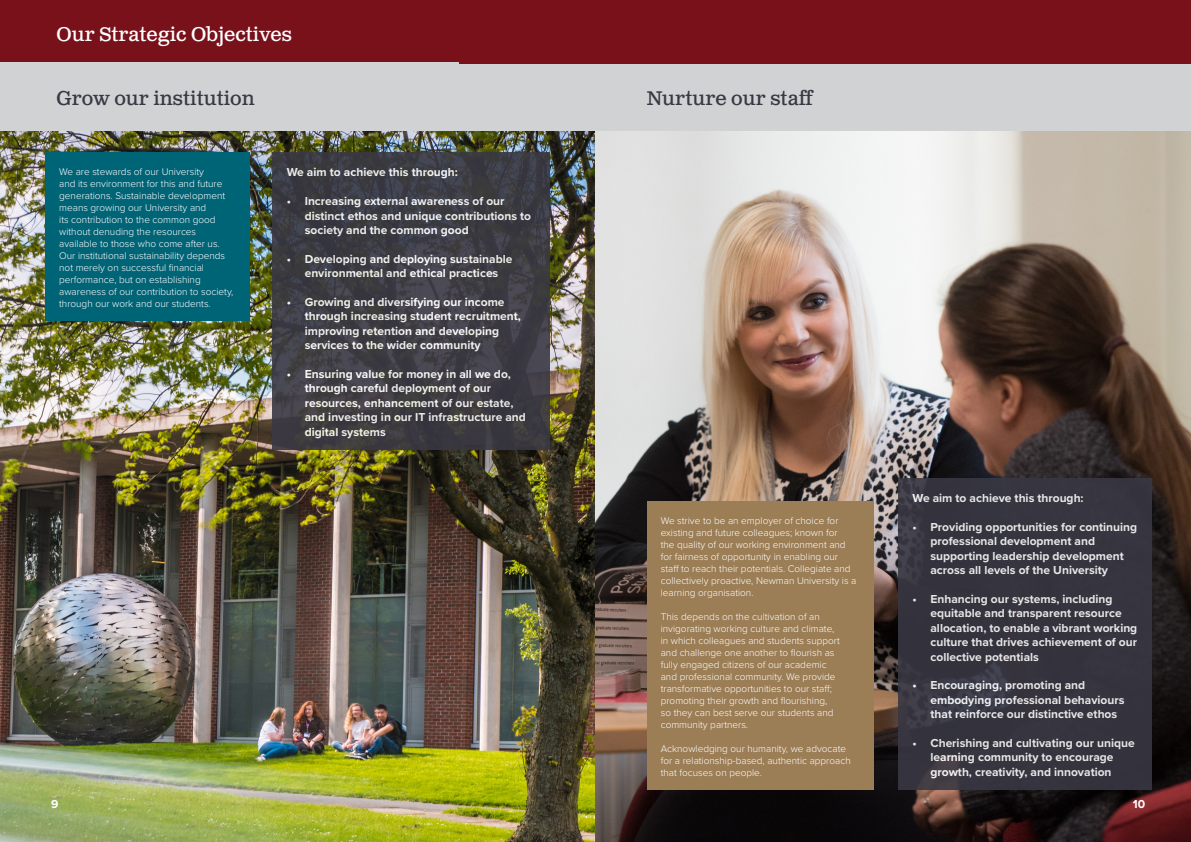
<style>
.page{position:relative;width:1191px;height:842px;background:#fff}
.page>*{position:absolute;margin:0;border:0;box-sizing:border-box;transform-origin:0 0}
.t1{font:19.7px "Clarendon Text Pro";color:#393843}
.t2{font:19.7px "Clarendon Text Pro";color:#fff}
.t3{font:700 12px/14.4px "Proxima Nova";color:#fff}
.t4{font:300 10px/12px "Proxima Nova";color:#fff}
</style>
<div class="page">
<img style="left:0;top:130px;width:595px;height:712px">
<div style="left:45px;top:153px;width:205px;height:168px;background:#006477"></div>
<svg style="left:272px;top:153px;width:277px;height:297px;background:#3e3d44"></svg>
<div style="left:0;top:0;width:1191px;height:63px;background:#79111b"></div>
<img style="left:595px;top:130px;width:596px;height:712px">
<div style="left:0;top:62px;width:1191px;height:68px;background:#d1d2d4"></div>
<div style="left:646px;top:502px;width:227px;height:288px;background:#9b7d56"></div>
<div style="left:898px;top:479px;width:253px;height:311px;background:#393843"></div>
<div style="left:459px;top:0;width:732px;height:63px;background:#79111b"></div>
<p class="t2" style="left:57px;top:22px;width:237px">Our Strategic Objectives</p>
<p class="t1" style="left:57px;top:86px;width:200px">Grow our institution</p>
<p class="t4" style="left:59px;top:165px;width:176px">We are stewards of our University<br>and its environment for this and future generations. Sustainable development means growing our University and<br>its contribution to the common good without denuding the resources available to those who come after us.<br>Our institutional sustainability depends not merely on successful financial performance, but on establishing awareness of our contribution to society, through our work and our students.</p>
<p class="t3" style="left:287px;top:165px;width:173px">We aim to achieve this through:</p>
<p class="t3" style="left:305px;top:194px;width:228px;text-indent:-18px">• Increasing external awareness of our distinct ethos and unique contributions to society and the common good</p>
<p class="t3" style="left:287px;top:251px;width:227px;text-align:center">• Developing and deploying sustainable environmental and ethical practices</p>
<p class="t3" style="left:305px;top:295px;width:218px;text-indent:-18px">• Growing and diversifying our income through increasing student recruitment, improving retention and developing services to the wider community</p>
<p class="t3" style="left:305px;top:367px;width:223px;text-indent:-18px">• Ensuring value for money in all we do, through careful deployment of our resources, enhancement of our estate, and investing in our IT infrastructure and digital systems</p>
<p class="t1" style="left:646px;top:87px;width:168px">Nurture our staff</p>
<p class="t4" style="left:661px;top:514px;width:197px">We strive to be an employer of choice for existing and future colleagues; known for<br>the quality of our working environment and for fairness of opportunity in enabling our staff to reach their potentials. Collegiate and collectively proactive, Newman University is a learning organisation.</p>
<p class="t4" style="left:661px;top:610px;width:180px">This depends on the cultivation of an invigorating working culture and climate, in which colleagues and students support and challenge one another to flourish as fully engaged citizens of our academic and professional community. We provide transformative opportunities to our staff; promoting their growth and flourishing, so they can best serve our students and community partners.</p>
<p class="t4" style="left:661px;top:742px;width:191px">Acknowledging our humanity, we advocate for a relationship-based, authentic approach that focuses on people.</p>
<p class="t3" style="left:912px;top:491px;width:173px">We aim to achieve this through:</p>
<p class="t3" style="left:930px;top:520px;width:208px;text-indent:-18px">• Providing opportunities for continuing professional development and supporting leadership development across all levels of the University</p>
<p class="t3" style="left:930px;top:592px;width:208px;text-indent:-18px">• Enhancing our systems, including equitable and transparent resource allocation, to enable a vibrant working culture that drives achievement of our collective potentials</p>
<p class="t3" style="left:930px;top:678px;width:195px;text-indent:-18px">• Encouraging, promoting and embodying professional behaviours that reinforce our distinctive ethos</p>
<p class="t3" style="left:912px;top:736px;width:224px;text-align:center">• Cherishing and cultivating our unique learning community to encourage growth, creativity, and innovation</p>
<p class="t3" style="left:51px;top:796px;width:9px">9</p>
<p class="t3" style="left:1132px;top:796px;width:14px">10</p>
</div>
